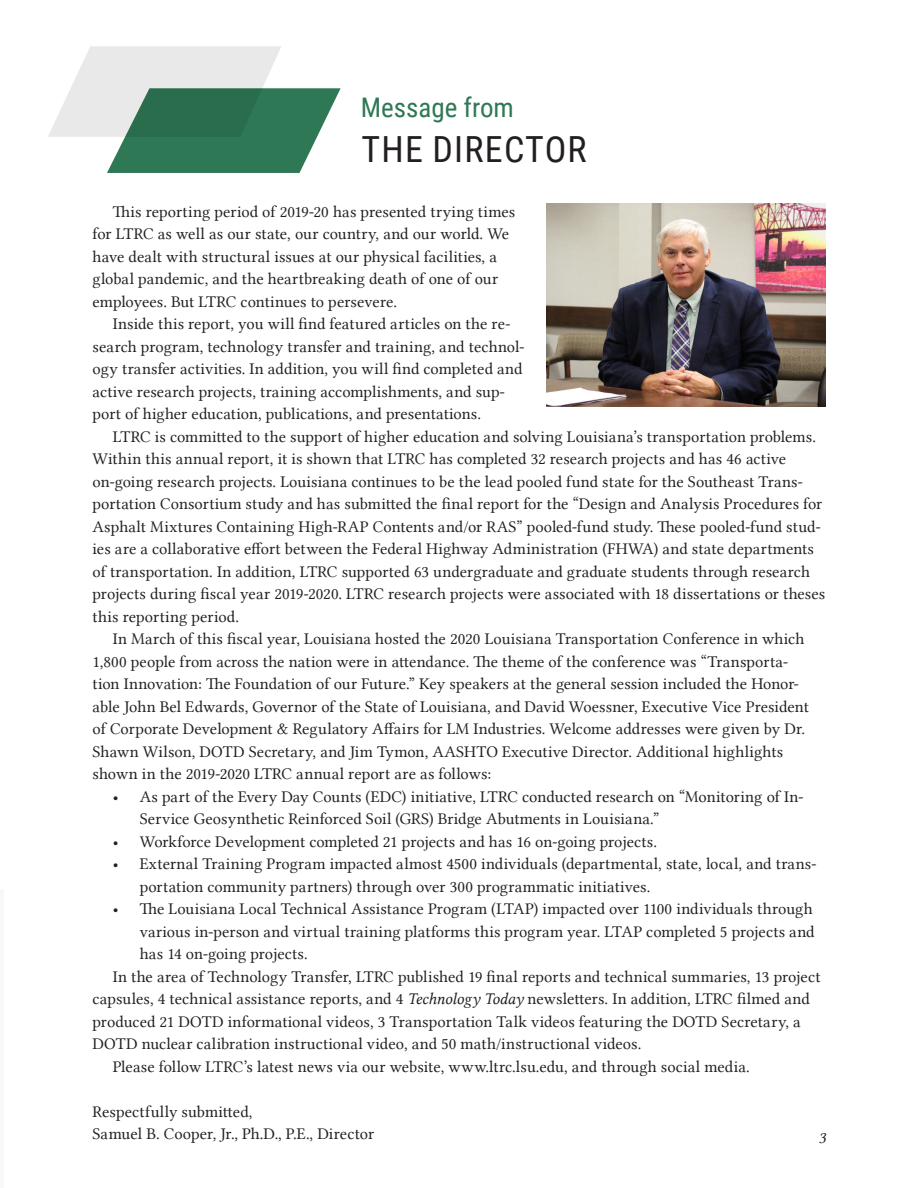
<style>
.page{position:relative;width:918px;height:1188px;background:#fff}
.page>*{position:absolute;margin:0;border:0;box-sizing:border-box;transform-origin:0 0}
.H2_left{font:36px "Roboto Condensed";letter-spacing:.035em;color:#231f20}
.H3_left{font:27px "Roboto Condensed";color:#2f7855}
.Body_Copy_center{font:16.5px/22.5px "Lin Libertine";letter-spacing:.005em;color:#231f20}
.t1{font:16.5px "Lin Libertine I";color:#231f20}
.s1{font-family:"Lin Libertine I"}
</style>
<div class="page">
<svg style="left:48px;top:46px;width:293px;height:127px"></svg>
<hr style="left:0;top:890px;width:4px;height:298px;background:#f7f8f7">
<img style="left:547px;top:204px;width:278px;height:203px">
<p class="H3_left" style="left:361px;top:88px;width:155px">Message from</p>
<p class="H2_left" style="left:361px;top:124px;width:227px">THE DIRECTOR</p>
<p class="Body_Copy_center" style="left:93px;top:200px;width:424px;text-indent:20px">This reporting period of 2019-20 has presented trying times for LTRC as well as our state, our country, and our world. We have dealt with structural issues at our physical facilities, a global pandemic, and the heartbreaking death of one of our employees. But LTRC continues to persevere.</p>
<p class="Body_Copy_center" style="left:93px;top:313px;width:434px;text-indent:20px">Inside this report, you will find featured articles on the re&shy;search program, technology transfer and training, and technol&shy;ogy transfer activities. In addition, you will find completed and active research projects, training accomplishments, and sup&shy;port of higher education, publications, and presentations.</p>
<p class="Body_Copy_center" style="left:93px;top:425px;width:734px;text-indent:20px">LTRC is committed to the support of higher education and solving Louisiana’s transportation problems.<br>Within this annual report, it is shown that LTRC has completed 32 research projects and has 46 active on-going research projects. Louisiana continues to be the lead pooled fund state for the Southeast Trans&shy;portation Consortium study and has submitted the final report for the “Design and Analysis Procedures for Asphalt Mixtures Containing High-RAP Contents and/or RAS” pooled-fund study. These pooled-fund stud&shy;ies are a collaborative effort between the Federal Highway Administration (FHWA) and state departments of transportation. In addition, LTRC supported 63 undergraduate and graduate students through research projects during fiscal year 2019-2020. LTRC research projects were associated with 18 dissertations or theses this reporting period.</p>
<p class="Body_Copy_center" style="left:93px;top:628px;width:718px;text-indent:20px">In March of this fiscal year, Louisiana hosted the 2020 Louisiana Transportation Conference in which 1,800 people from across the nation were in attendance. The theme of the conference was “Transporta&shy;tion Innovation: The Foundation of our Future.” Key speakers at the general session included the Honor&shy;able John Bel Edwards, Governor of the State of Louisiana, and David Woessner, Executive Vice President of Corporate Development &amp; Regulatory Affairs for LM Industries. Welcome addresses were given by Dr.<br>Shawn Wilson, DOTD Secretary, and Jim Tymon, AASHTO Executive Director. Additional highlights shown in the 2019-2020 LTRC annual report are as follows:</p>
<p class="Body_Copy_center" style="left:140px;top:785px;width:665px;text-indent:-27px">• As part of the Every Day Counts (EDC) initiative, LTRC conducted research on “Monitoring of In-<br>Service Geosynthetic Reinforced Soil (GRS) Bridge Abutments in Louisiana.”</p>
<p class="Body_Copy_center" style="left:113px;top:830px;width:546px">• Workforce Development completed 21 projects and has 16 on-going projects.</p>
<p class="Body_Copy_center" style="left:140px;top:853px;width:678px;text-indent:-27px">• External Training Program impacted almost 4500 individuals (departmental, state, local, and trans&shy;portation community partners) through over 300 programmatic initiatives.</p>
<p class="Body_Copy_center" style="left:140px;top:898px;width:676px;text-indent:-27px">• The Louisiana Local Technical Assistance Program (LTAP) impacted over 1100 individuals through various in-person and virtual training platforms this program year. LTAP completed 5 projects and has 14 on-going projects.</p>
<p class="Body_Copy_center" style="left:93px;top:965px;width:730px;text-indent:20px">In the area of Technology Transfer, LTRC published 19 final reports and technical summaries, 13 project capsules, 4 technical assistance reports, and 4 <span class="s1">Technology Today</span> newsletters. In addition, LTRC filmed and produced 21 DOTD informational videos, 3 Transportation Talk videos featuring the DOTD Secretary, a DOTD nuclear calibration instructional video, and 50 math/instructional videos.</p>
<p class="Body_Copy_center" style="left:113px;top:1055px;width:639px">Please follow LTRC’s latest news via our website, www.ltrc.lsu.edu, and through social media.</p>
<p class="Body_Copy_center" style="left:93px;top:1100px;width:162px">Respectfully submitted,</p>
<p class="Body_Copy_center" style="left:93px;top:1123px;width:283px">Samuel B. Cooper, Jr., Ph.D., P.E., Director</p>
<p class="t1" style="left:819px;top:1128px;width:9px">3</p>
</div>
